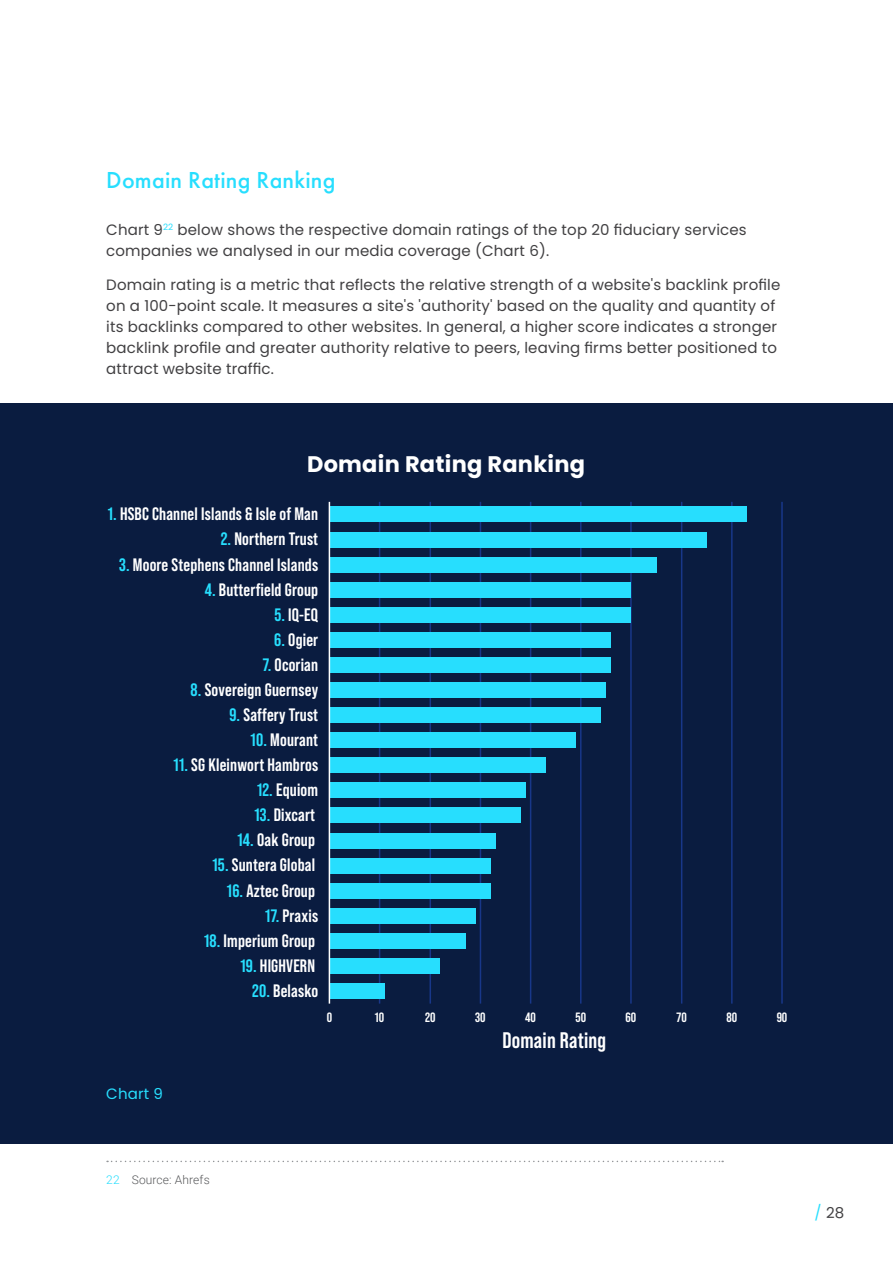
<style>
.page{position:relative;width:893px;height:1263px;background:#fff}
.page>*{position:absolute;margin:0;border:0;box-sizing:border-box;transform-origin:0 0}
.t1{font:500 24px "Futura Cyrillic";letter-spacing:.01em;color:#27defe}
.t2{font:700 22.5px "Poppins";letter-spacing:.01em;color:#fff}
.t3{font:700 22.5px "Bebas Neue Pro";letter-spacing:.01em;color:#fff}
.t4{font:700 18px "Bebas Neue Pro";letter-spacing:.01em;color:#fff}
.t5{font:15px/21px "Poppins";letter-spacing:.01em;color:#414042}
.t6{font:15px "Poppins";letter-spacing:.01em;color:#27defe}
.t7{font:700 13.5px "Bebas Neue Pro";color:#fff}
.t8{font:300 12px "Roboto";letter-spacing:.01em;color:#58595b}
.s1{color:#27defe}
</style>
<div class="page">
<svg style="left:107px;top:1161px;width:616px;height:1px"></svg>
<div style="left:0;top:403px;width:893px;height:741px;background:#0a1c40"></div>
<hr style="left:379px;top:502px;width:1px;height:501px;background:#183789">
<hr style="left:430px;top:502px;width:1px;height:501px;background:#183789">
<hr style="left:480px;top:502px;width:1px;height:501px;background:#183789">
<hr style="left:530px;top:502px;width:1px;height:501px;background:#183789">
<hr style="left:580px;top:502px;width:1px;height:501px;background:#183789">
<hr style="left:630px;top:502px;width:2px;height:501px;background:#183789">
<hr style="left:681px;top:502px;width:1px;height:501px;background:#183789">
<hr style="left:731px;top:502px;width:2px;height:501px;background:#183789">
<hr style="left:781px;top:502px;width:2px;height:501px;background:#183789">
<div style="left:329px;top:507px;width:418px;height:15px;background:#27defe"></div>
<div style="left:329px;top:532px;width:378px;height:15px;background:#27defe"></div>
<div style="left:329px;top:557px;width:328px;height:15px;background:#27defe"></div>
<div style="left:329px;top:582px;width:302px;height:15px;background:#27defe"></div>
<div style="left:329px;top:607px;width:302px;height:15px;background:#27defe"></div>
<div style="left:329px;top:632px;width:282px;height:15px;background:#27defe"></div>
<div style="left:329px;top:657px;width:282px;height:15px;background:#27defe"></div>
<div style="left:329px;top:682px;width:277px;height:15px;background:#27defe"></div>
<div style="left:329px;top:707px;width:272px;height:16px;background:#27defe"></div>
<div style="left:329px;top:732px;width:247px;height:16px;background:#27defe"></div>
<div style="left:329px;top:758px;width:217px;height:15px;background:#27defe"></div>
<div style="left:329px;top:783px;width:197px;height:15px;background:#27defe"></div>
<div style="left:329px;top:808px;width:192px;height:15px;background:#27defe"></div>
<div style="left:329px;top:833px;width:166px;height:15px;background:#27defe"></div>
<div style="left:329px;top:858px;width:161px;height:15px;background:#27defe"></div>
<div style="left:329px;top:883px;width:161px;height:15px;background:#27defe"></div>
<div style="left:329px;top:908px;width:146px;height:15px;background:#27defe"></div>
<div style="left:329px;top:933px;width:136px;height:15px;background:#27defe"></div>
<div style="left:329px;top:958px;width:111px;height:15px;background:#27defe"></div>
<div style="left:329px;top:983px;width:56px;height:15px;background:#27defe"></div>
<hr style="left:329px;top:502px;width:1px;height:501px;background:#fff">
<h1 class="t1" style="left:106px;top:166px;width:231px">Domain Rating Ranking</h1>
<p class="t5" style="left:106px;top:219px;width:642px">Chart 9<sup>22</sup> below shows the respective domain ratings of the top 20 fiduciary services companies we analysed in our media coverage (Chart 6).</p>
<p class="t5" style="left:106px;top:274px;width:675px">Domain rating is a metric that reflects the relative strength of a website's backlink profile on a 100-point scale. It measures a site's 'authority' based on the quality and quantity of its backlinks compared to other websites. In general, a higher score indicates a stronger backlink profile and greater authority relative to peers, leaving firms better positioned to attract website traffic.</p>
<h2 class="t2" style="left:307px;top:451px;width:279px">Domain Rating Ranking</h2>
<p class="t4" style="left:108px;top:504px;width:212px"><span class="s1">1.</span> HSBC Channel Islands &amp; Isle of Man</p>
<p class="t4" style="left:221px;top:529px;width:99px"><span class="s1">2.</span> Northern Trust</p>
<p class="t4" style="left:119px;top:554px;width:200px"><span class="s1">3.</span> Moore Stephens Channel Islands</p>
<p class="t4" style="left:205px;top:579px;width:115px"><span class="s1">4.</span> Butterfield Group</p>
<p class="t4" style="left:274px;top:604px;width:45px"><span class="s1">5.</span> IQ-EQ</p>
<p class="t4" style="left:274px;top:629px;width:46px"><span class="s1">6.</span> Ogier</p>
<p class="t4" style="left:263px;top:654px;width:57px"><span class="s1">7.</span> Ocorian</p>
<p class="t4" style="left:191px;top:679px;width:129px"><span class="s1">8.</span> Sovereign Guernsey</p>
<p class="t4" style="left:229px;top:704px;width:90px"><span class="s1">9.</span> Saffery Trust</p>
<p class="t4" style="left:251px;top:729px;width:69px"><span class="s1">10.</span> Mourant</p>
<p class="t4" style="left:174px;top:754px;width:146px"><span class="s1">11.</span> SG Kleinwort Hambros</p>
<p class="t4" style="left:257px;top:780px;width:63px"><span class="s1">12.</span> Equiom</p>
<p class="t4" style="left:254px;top:805px;width:62px"><span class="s1">13.</span> Dixcart</p>
<p class="t4" style="left:237px;top:830px;width:79px"><span class="s1">14.</span> Oak Group</p>
<p class="t4" style="left:213px;top:855px;width:104px"><span class="s1">15.</span> Suntera Global</p>
<p class="t4" style="left:227px;top:880px;width:90px"><span class="s1">16.</span> Aztec Group</p>
<p class="t4" style="left:265px;top:905px;width:54px"><span class="s1">17.</span> Praxis</p>
<p class="t4" style="left:204px;top:930px;width:113px"><span class="s1">18.</span> Imperium Group</p>
<p class="t4" style="left:240px;top:955px;width:76px"><span class="s1">19.</span> HIGHVERN</p>
<p class="t4" style="left:252px;top:980px;width:67px"><span class="s1">20.</span> Belasko</p>
<p class="t7" style="left:327px;top:1009px;width:7px">0</p>
<p class="t7" style="left:375px;top:1009px;width:11px">10</p>
<p class="t7" style="left:425px;top:1009px;width:12px">20</p>
<p class="t7" style="left:475px;top:1009px;width:12px">30</p>
<p class="t7" style="left:525px;top:1009px;width:12px">40</p>
<p class="t7" style="left:575px;top:1009px;width:12px">50</p>
<p class="t7" style="left:626px;top:1009px;width:12px">60</p>
<p class="t7" style="left:677px;top:1009px;width:12px">70</p>
<p class="t7" style="left:726px;top:1009px;width:12px">80</p>
<p class="t7" style="left:777px;top:1009px;width:12px">90</p>
<h2 class="t3" style="left:502px;top:1028px;width:105px">Domain Rating</h2>
<p class="t6" style="left:106px;top:1085px;width:58px">Chart 9</p>
<p class="t8" style="left:106px;top:1172px;width:105px"><span class="s1">22</span> Source: Ahrefs</p>
<p class="t5" style="left:815px;top:1202px;width:31px"><span class="s1">/</span> 28</p>
</div>
